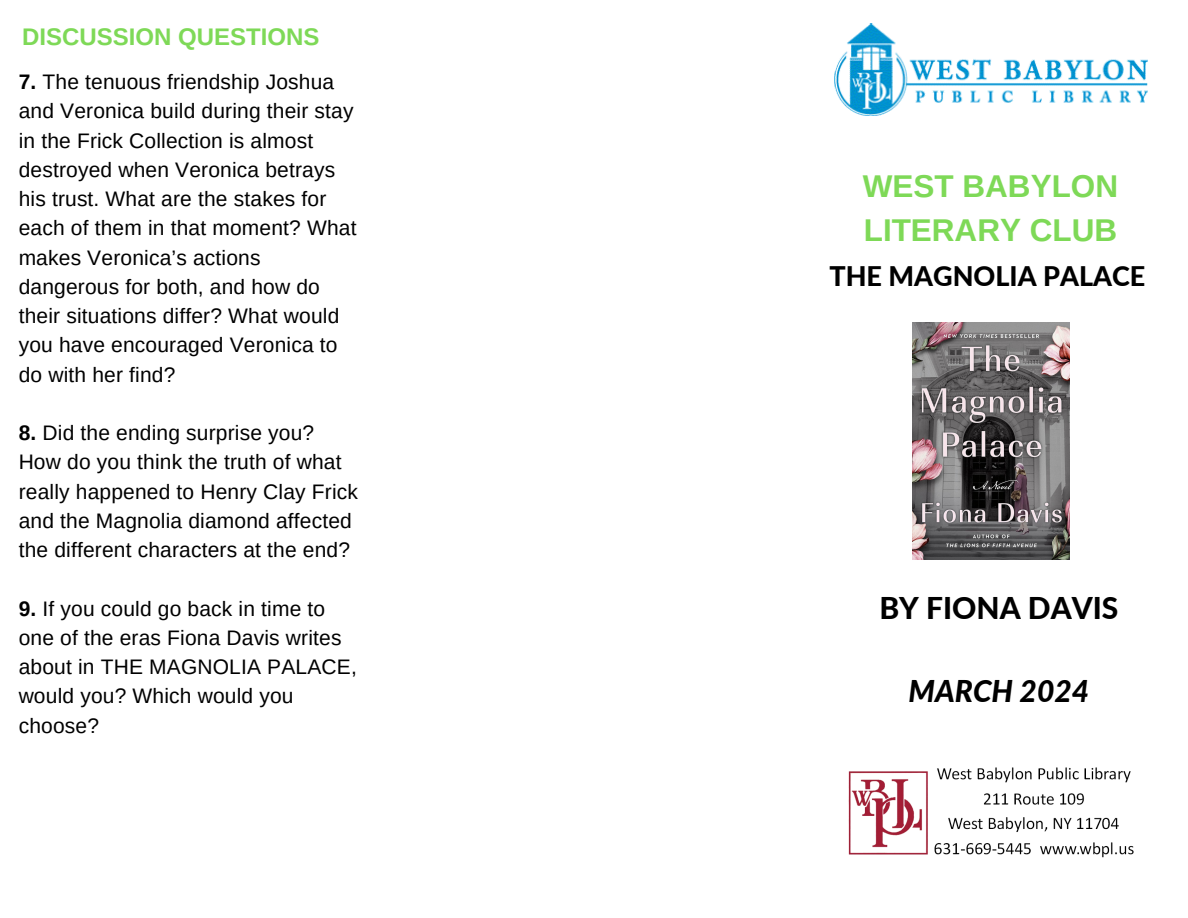
<style>
.page{position:relative;width:1188px;height:918px;background:#fff}
.page>*{position:absolute;margin:0;border:0;box-sizing:border-box;transform-origin:0 0}
.t1{font:700 31.5px/43.8px "Arimo";color:#7ed957}
.t2{font:800 30px "Lato";color:#000}
.t3{font:italic 800 30px "Lato";color:#000}
.t4{font:800 27px "Lato";color:#000}
.t5{font:700 24px "Arimo";color:#7ed957}
.t6{font:21px/29.2px "Arimo";letter-spacing:.01em;color:#000}
.s1{font-weight:700}
</style>
<div class="page">
<img style="left:834px;top:24px;width:313px;height:91px">
<img style="left:848px;top:767px;width:286px;height:91px">
<img style="left:912px;top:322px;width:158px;height:238px">
<p class="t5" style="left:22px;top:23px;width:299px">DISCUSSION QUESTIONS</p>
<h1 class="t6" style="left:19px;top:67px;width:339px"><span class="s1">7.</span> The tenuous friendship Joshua and Veronica build during their stay in the Frick Collection is almost destroyed when Veronica betrays his trust. What are the stakes for each of them in that moment? What makes Veronica’s actions dangerous for both, and how do their situations differ? What would you have encouraged Veronica to do with her find?</h1>
<h1 class="t6" style="left:19px;top:418px;width:341px"><span class="s1">8.</span> Did the ending surprise you?<br>How do you think the truth of what really happened to Henry Clay Frick and the Magnolia diamond affected the different characters at the end?</h1>
<p class="t6" style="left:19px;top:594px;width:340px"><span class="s1">9.</span> If you could go back in time to one of the eras Fiona Davis writes about in THE MAGNOLIA PALACE, would you? Which would you choose?</p>
<p class="t1" style="left:863px;top:164px;width:257px">WEST BABYLON<br>LITERARY CLUB</p>
<p class="t4" style="left:829px;top:259px;width:317px">THE MAGNOLIA PALACE</p>
<h1 class="t2" style="left:879px;top:589px;width:241px">BY FIONA DAVIS</h1>
<h2 class="t3" style="left:909px;top:673px;width:182px">MARCH 2024</h2>
</div>
